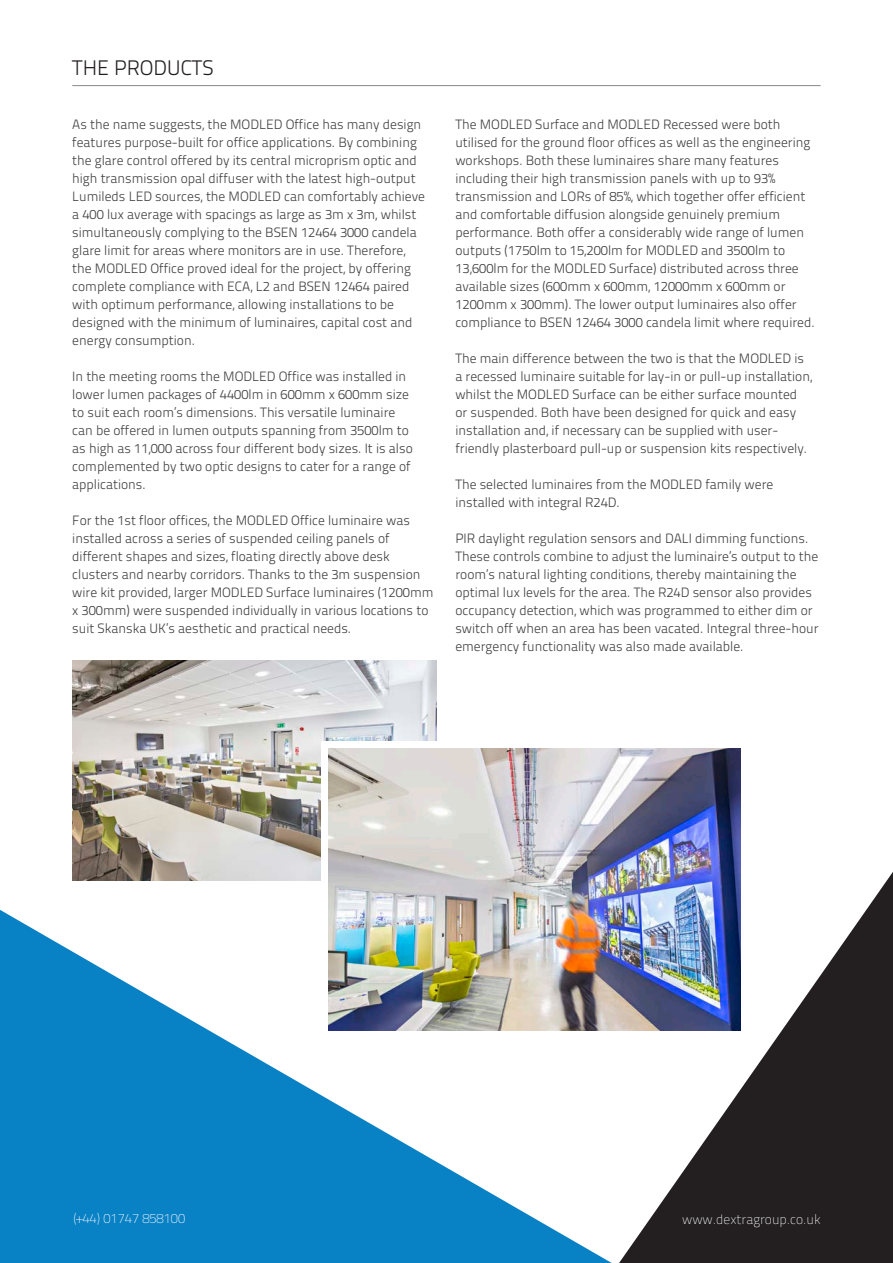
<style>
.page{position:relative;width:893px;height:1263px;background:#fff}
.page>*{position:absolute;margin:0;border:0;box-sizing:border-box;transform-origin:0 0}
.t1{font:21px "Titillium Text 25 L 250 wt";color:#231f20}
.t2{font:13.5px/18px "Titillium Text 25 L 250 wt";color:#3e3e3f}
.t3{font:13.5px "Titillium Text 25 L 1 wt";color:#fff}
</style>
<div class="page">
<svg style="left:0;top:910px;width:538px;height:353px;fill:#0981c5"></svg>
<hr style="left:72px;top:85px;width:749px;height:1px;background:#231f20">
<svg style="left:538px;top:872px;width:355px;height:391px;fill:#231f20"></svg>
<img style="left:72px;top:660px;width:365px;height:220px">
<div style="left:320px;top:741px;width:427px;height:238px;background:#fff"></div>
<img style="left:328px;top:749px;width:413px;height:281px">
<p class="t1" style="left:72px;top:53px;width:143px">THE PRODUCTS</p>
<p class="t2" style="left:72px;top:115px;width:354px">As the name suggests, the MODLED Office has many design features purpose-built for office applications. By combining the glare control offered by its central microprism optic and high transmission opal diffuser with the latest high-output Lumileds LED sources, the MODLED can comfortably achieve a 400 lux average with spacings as large as 3m x 3m, whilst simultaneously complying to the BSEN 12464 3000 candela glare limit for areas where monitors are in use. Therefore, the MODLED Office proved ideal for the project, by offering complete compliance with ECA, L2 and BSEN 12464 paired with optimum performance, allowing installations to be designed with the minimum of luminaires, capital cost and energy consumption.</p>
<p class="t2" style="left:72px;top:367px;width:342px">In the meeting rooms the MODLED Office was installed in lower lumen packages of 4400lm in 600mm x 600mm size to suit each room’s dimensions. This versatile luminaire can be offered in lumen outputs spanning from 3500lm to as high as 11,000 across four different body sizes. It is also complemented by two optic designs to cater for a range of applications.</p>
<p class="t2" style="left:72px;top:511px;width:363px">For the 1st floor offices, the MODLED Office luminaire was installed across a series of suspended ceiling panels of different shapes and sizes, floating directly above desk clusters and nearby corridors. Thanks to the 3m suspension wire kit provided, larger MODLED Surface luminaires (1200mm x 300mm) were suspended individually in various locations to suit Skanska UK’s aesthetic and practical needs.</p>
<p class="t2" style="left:455px;top:115px;width:361px">The MODLED Surface and MODLED Recessed were both utilised for the ground floor offices as well as the engineering workshops. Both these luminaires share many features including their high transmission panels with up to 93% transmission and LORs of 85%, which together offer efficient and comfortable diffusion alongside genuinely premium performance. Both offer a considerably wide range of lumen outputs (1750lm to 15,200lm for MODLED and 3500lm to 13,600lm for the MODLED Surface) distributed across three available sizes (600mm x 600mm, 12000mm x 600mm or 1200mm x 300mm). The lower output luminaires also offer compliance to BSEN 12464 3000 candela limit where required.</p>
<p class="t2" style="left:455px;top:349px;width:358px">The main difference between the two is that the MODLED is a recessed luminaire suitable for lay-in or pull-up installation, whilst the MODLED Surface can be either surface mounted or suspended. Both have been designed for quick and easy installation and, if necessary can be supplied with user&shy;friendly plasterboard pull-up or suspension kits respectively.</p>
<p class="t2" style="left:455px;top:475px;width:319px">The selected luminaires from the MODLED family were installed with integral R24D.</p>
<p class="t2" style="left:455px;top:529px;width:365px">PIR daylight regulation sensors and DALI dimming functions.<br>These controls combine to adjust the luminaire’s output to the room’s natural lighting conditions, thereby maintaining the optimal lux levels for the area. The R24D sensor also provides occupancy detection, which was programmed to either dim or switch off when an area has been vacated. Integral three-hour emergency functionality was also made available.</p>
<p class="t3" style="left:73px;top:1209px;width:113px">(+44) 01747 858100</p>
<p class="t3" style="left:682px;top:1210px;width:140px">www.dextragroup.co.uk</p>
</div>
